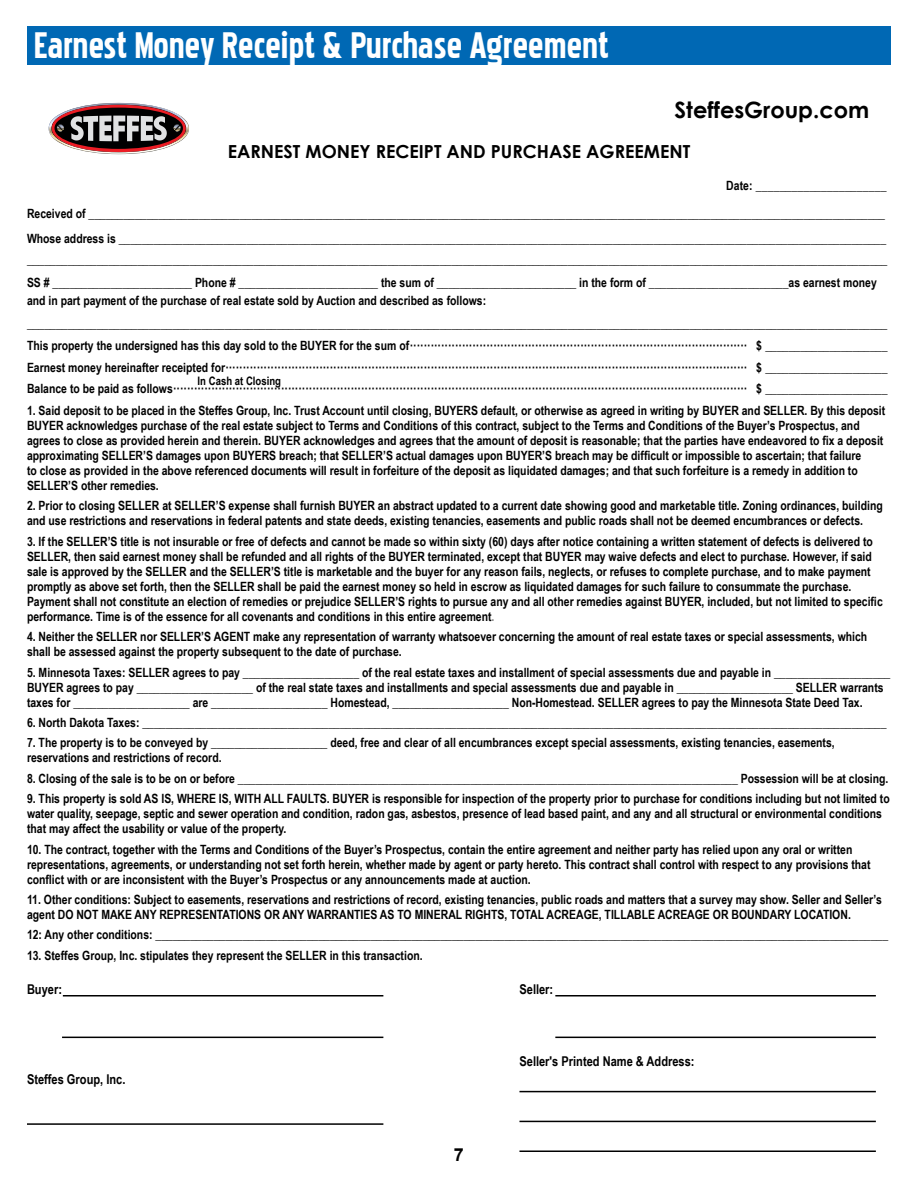
<style>
.page{position:relative;width:918px;height:1188px;background:#fff}
.page>*{position:absolute;margin:0;border:0;box-sizing:border-box;transform-origin:0 0}
.t1{font:45.75px "Pakenham";color:#fff}
.t2{font:700 22.5px "Century Gothic";color:#000}
.t3{font:700 18px "Century Gothic";color:#000}
.t4{font:700 18px "Arial";color:#000}
.t5{font:700 13.5px "Arial Narrow";color:#000}
.t6{font:700 12.75px/15px "Arial Narrow";color:#000}
.t7{font:700 11.7px "Arial Narrow";color:#000}
.s1{color:#808080}
</style>
<div class="page">
<div style="left:27px;top:27px;width:864px;height:38px;background:#0068b4"></div>
<svg style="left:49px;top:103px;width:140px;height:51px"></svg>
<hr style="left:63px;top:995px;width:320px;height:2px;background:#000">
<hr style="left:555px;top:995px;width:321px;height:2px;background:#000">
<hr style="left:62px;top:1037px;width:321px;height:1px;background:#000">
<hr style="left:555px;top:1037px;width:321px;height:1px;background:#000">
<hr style="left:27px;top:1123px;width:356px;height:2px;background:#000">
<hr style="left:519px;top:1091px;width:357px;height:1px;background:#000">
<hr style="left:519px;top:1121px;width:357px;height:1px;background:#000">
<hr style="left:519px;top:1150px;width:357px;height:2px;background:#000">
<h1 class="t1" style="left:34px;top:25px;width:577px">Earnest Money Receipt &amp; Purchase Agreement</h1>
<h2 class="t2" style="left:675px;top:93px;width:196px">SteffesGroup.com</h2>
<h3 class="t3" style="left:228px;top:137px;width:464px">EARNEST MONEY RECEIPT AND PURCHASE AGREEMENT</h3>
<p class="t6" style="left:27px;top:171px;width:861px;line-height:27.8px;text-align:right">Date: ______________________<br>Received of _________________________________________________________________________________________________________________________________________</p>
<p class="t6" style="left:27px;top:227px;width:862px;line-height:21px">Whose address is ____________________________________________________________________________________________________________________________________ ____________________________________________________________________________________________________________________________________________________</p>
<p class="t6" style="left:27px;top:273px;width:851px;line-height:18px">SS # ________________________ Phone # ________________________ the sum of ________________________ in the form of ________________________as earnest money and in part payment of the purchase of real estate sold by Auction and described as follows:</p>
<p class="t6" style="left:27px;top:312px;width:862px;line-height:21.8px;text-align:justify">____________________________________________________________________________________________________________________________________________________ This property the undersigned has this day sold to the BUYER for the sum of································································································· $ _____________________ Earnest money hereinafter receipted for······················································································································································ $ _____________________ Balance to be paid as follows····································································································································································· $ _____________________</p>
<p class="t6" style="left:27px;top:403px;width:860px">1. Said deposit to be placed in the Steffes Group, Inc. Trust Account until closing, BUYERS default, or otherwise as agreed in writing by BUYER and SELLER. By this deposit BUYER acknowledges purchase of the real estate subject to Terms and Conditions of this contract, subject to the Terms and Conditions of the Buyer’s Prospectus, and agrees to close as provided herein and therein. BUYER acknowledges and agrees that the amount of deposit is reasonable; that the parties have endeavored to fix a deposit approximating SELLER’S damages upon BUYERS breach; that SELLER’S actual damages upon BUYER’S breach may be difficult or impossible to ascertain; that failure<br>to close as provided in the above referenced documents will result in forfeiture of the deposit as liquidated damages; and that such forfeiture is a remedy in addition to SELLER’S other remedies.</p>
<p class="t6" style="left:27px;top:498px;width:857px">2. Prior to closing SELLER at SELLER’S expense shall furnish BUYER an abstract updated to a current date showing good and marketable title. Zoning ordinances, building and use restrictions and reservations in federal patents and state deeds, existing tenancies, easements and public roads shall not be deemed encumbrances or defects.</p>
<p class="t6" style="left:27px;top:533px;width:857px">3. If the SELLER’S title is not insurable or free of defects and cannot be made so within sixty (60) days after notice containing a written statement of defects is delivered to SELLER, then said earnest money shall be refunded and all rights of the BUYER terminated, except that BUYER may waive defects and elect to purchase. However, if said sale is approved by the SELLER and the SELLER’S title is marketable and the buyer for any reason fails, neglects, or refuses to complete purchase, and to make payment promptly as above set forth, then the SELLER shall be paid the earnest money so held in escrow as liquidated damages for such failure to consummate the purchase.<br>Payment shall not constitute an election of remedies or prejudice SELLER’S rights to pursue any and all other remedies against BUYER, included, but not limited to specific performance. Time is of the essence for all covenants and conditions in this entire agreement<span class="s1">.</span></p>
<p class="t6" style="left:27px;top:629px;width:842px">4. Neither the SELLER nor SELLER’S AGENT make any representation of warranty whatsoever concerning the amount of real estate taxes or special assessments, which shall be assessed against the property subsequent to the date of purchase.</p>
<p class="t6" style="left:27px;top:664px;width:865px">5. Minnesota Taxes: SELLER agrees to pay ____________________ of the real estate taxes and installment of special assessments due and payable in ____________________<br>BUYER agrees to pay ____________________ of the real state taxes and installments and special assessments due and payable in ____________________ SELLER warrants taxes for ____________________ are ____________________ Homestead, ____________________ Non-Homestead. SELLER agrees to pay the Minnesota State Deed Tax.</p>
<p class="t6" style="left:27px;top:714px;width:861px">6. North Dakota Taxes: ________________________________________________________________________________________________________________________________</p>
<p class="t6" style="left:27px;top:735px;width:809px">7. The property is to be conveyed by ____________________ deed, free and clear of all encumbrances except special assessments, existing tenancies, easements, reservations and restrictions of record.</p>
<p class="t6" style="left:27px;top:770px;width:863px">8. Closing of the sale is to be on or before ______________________________________________________________________________________ Possession will be at closing.</p>
<p class="t6" style="left:27px;top:791px;width:864px">9. This property is sold AS IS, WHERE IS, WITH ALL FAULTS. BUYER is responsible for inspection of the property prior to purchase for conditions including but not limited to water quality, seepage, septic and sewer operation and condition, radon gas, asbestos, presence of lead based paint, and any and all structural or environmental conditions that may affect the usability or value of the property.</p>
<p class="t6" style="left:27px;top:841px;width:845px">10. The contract, together with the Terms and Conditions of the Buyer’s Prospectus, contain the entire agreement and neither party has relied upon any oral or written representations, agreements, or understanding not set forth herein, whether made by agent or party hereto. This contract shall control with respect to any provisions that conflict with or are inconsistent with the Buyer’s Prospectus or any announcements made at auction.</p>
<p class="t6" style="left:27px;top:891px;width:856px">11. Other conditions: Subject to easements, reservations and restrictions of record, existing tenancies, public roads and matters that a survey may show. Seller and Seller’s agent DO NOT MAKE ANY REPRESENTATIONS OR ANY WARRANTIES AS TO MINERAL RIGHTS, TOTAL ACREAGE, TILLABLE ACREAGE OR BOUNDARY LOCATION.</p>
<p class="t6" style="left:27px;top:927px;width:863px">12: Any other conditions: ______________________________________________________________________________________________________________________________</p>
<p class="t6" style="left:27px;top:947px;width:397px">13. Steffes Group, Inc. stipulates they represent the SELLER in this transaction.</p>
<p class="t7" style="left:198px;top:372px;width:85px">In Cash at Closing</p>
<p class="t5" style="left:27px;top:979px;width:37px">Buyer:</p>
<p class="t5" style="left:27px;top:1069px;width:100px">Steffes Group, Inc.</p>
<h3 class="t4" style="left:454px;top:1143px;width:12px">7</h3>
<p class="t5" style="left:519px;top:979px;width:35px">Seller:</p>
<p class="t5" style="left:519px;top:1051px;width:177px">Seller's Printed Name &amp; Address:</p>
</div>
